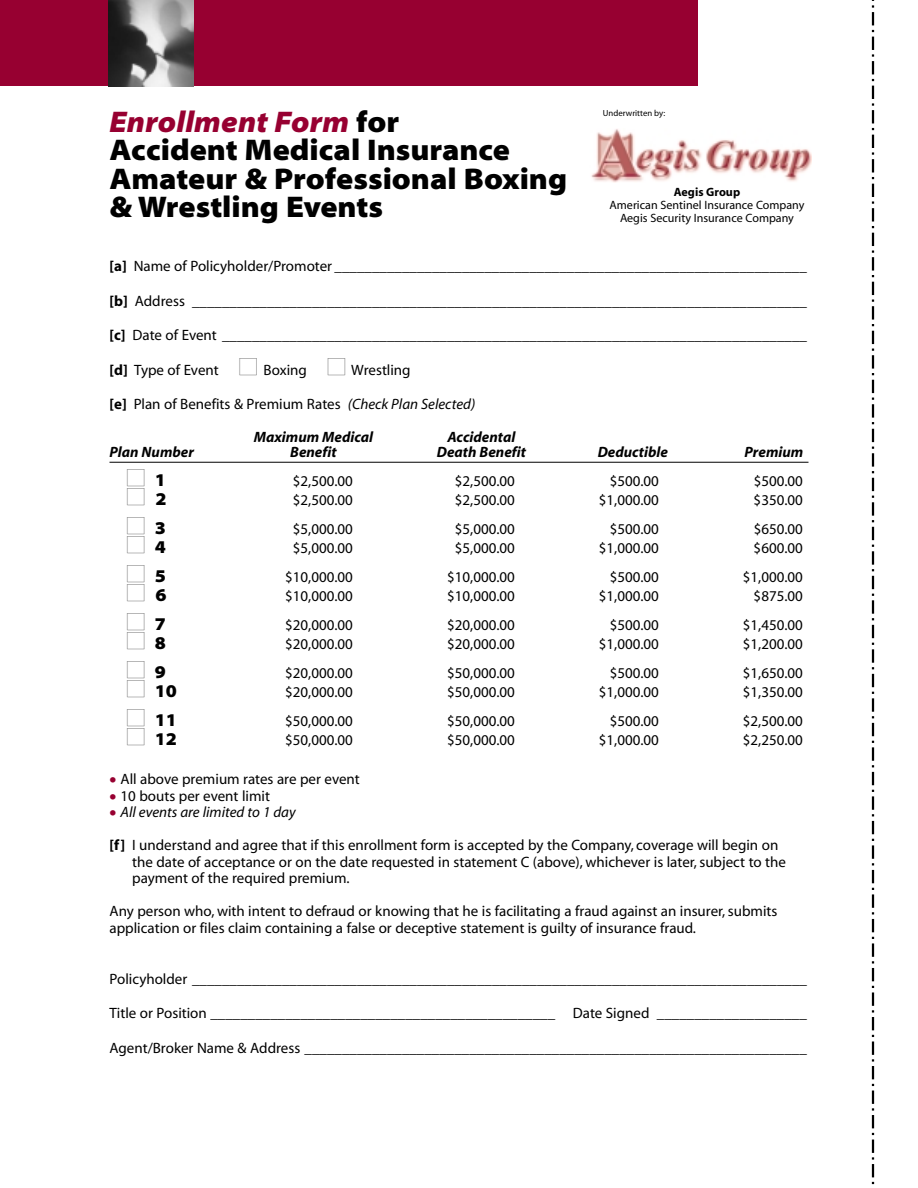
<style>
.page{position:relative;width:918px;height:1188px;background:#fff}
.page>*{position:absolute;margin:0;border:0;box-sizing:border-box;transform-origin:0 0}
.t1{font:30px/28.5px "Myriad MM 830 700";color:#000}
.t2{font:30px "Myriad MM It 830 700";color:#970031}
.t3{font:18px "Myriad MM 830 700";color:#000}
.t4{font:15px/16.5px "Myriad MM 400 600";color:#000}
.t5{font:15px "Myriad MM It 700 600";color:#000}
.t6{font:15px "Myriad MM It 400 600";color:#000}
.t7{font:12px/13.2px "Myriad MM 400 600";color:#000;text-align:center}
.t8{font:12px "Myriad MM 700 600";color:#000}
.t9{font:8.7px "Myriad MM 400 600";color:#000}
.s1{font-family:"Myriad MM 830 700";color:#000}
.s2{font-family:"Myriad MM 700 600"}
.s3{font-family:"Myriad MM It 400 600"}
.s4{font-family:"Myriad MM 830 700";font-size:18px;color:#970031}
</style>
<div class="page">
<div style="left:0;top:0;width:698px;height:86px;background:#970031"></div>
<hr style="left:110px;top:462px;width:698px;height:1px;background:#000">
<svg style="left:872px;top:0;width:2px;height:1185px"></svg>
<img style="left:108px;top:0;width:86px;height:86px">
<img style="left:591px;top:129px;width:220px;height:53px">
<h1 class="t2" style="left:110px;top:110px;width:291px">Enrollment Form <span class="s1">for</span></h1>
<h1 class="t1" style="left:110px;top:139px;width:459px">Accident Medical Insurance<br>Amateur &amp; Professional Boxing &amp; Wrestling Events</h1>
<p class="t9" style="left:603px;top:110px;width:64px">Underwritten by:</p>
<p class="t8" style="left:674px;top:188px;width:68px">Aegis Group</p>
<p class="t7" style="left:610px;top:200px;width:196px">American Sentinel Insurance Company<br>Aegis Security Insurance Company</p>
<p class="t4" style="left:110px;top:260px;width:699px"><span class="s2">[a]</span> Name of Policyholder/Promoter _______________________________________________________________</p>
<p class="t4" style="left:110px;top:294px;width:699px"><span class="s2">[b]</span> Address __________________________________________________________________________________</p>
<p class="t4" style="left:110px;top:329px;width:699px"><span class="s2">[c]</span> Date of Event ______________________________________________________________________________</p>
<p class="t4" style="left:110px;top:363px;width:111px"><span class="s2">[d]</span> Type of Event</p>
<p class="t4" style="left:264px;top:363px;width:45px">Boxing</p>
<p class="t4" style="left:351px;top:363px;width:61px">Wrestling</p>
<p class="t4" style="left:109px;top:398px;width:367px"><span class="s2">[e]</span> Plan of Benefits &amp; Premium Rates <span class="s3">(Check Plan Selected)</span></p>
<p class="t5" style="left:254px;top:432px;width:121px">Maximum Medical</p>
<p class="t5" style="left:448px;top:432px;width:69px">Accidental</p>
<p class="t5" style="left:110px;top:447px;width:86px">Plan Number</p>
<p class="t5" style="left:290px;top:447px;width:48px">Benefit</p>
<p class="t5" style="left:437px;top:447px;width:91px">Death Benefit</p>
<p class="t5" style="left:598px;top:447px;width:72px">Deductible</p>
<p class="t5" style="left:745px;top:447px;width:60px">Premium</p>
<p class="t3" style="left:155px;top:473px;width:13px">1</p>
<p class="t4" style="left:293px;top:474px;width:62px">$2,500.00</p>
<p class="t4" style="left:455px;top:474px;width:62px">$2,500.00</p>
<p class="t4" style="left:610px;top:474px;width:51px">$500.00</p>
<p class="t4" style="left:754px;top:474px;width:51px">$500.00</p>
<p class="t3" style="left:155px;top:493px;width:13px">2</p>
<p class="t4" style="left:293px;top:494px;width:62px">$2,500.00</p>
<p class="t4" style="left:455px;top:494px;width:62px">$2,500.00</p>
<p class="t4" style="left:599px;top:494px;width:62px">$1,000.00</p>
<p class="t4" style="left:754px;top:494px;width:51px">$350.00</p>
<p class="t3" style="left:155px;top:521px;width:13px">3</p>
<p class="t4" style="left:293px;top:522px;width:62px">$5,000.00</p>
<p class="t4" style="left:455px;top:522px;width:62px">$5,000.00</p>
<p class="t4" style="left:610px;top:522px;width:51px">$500.00</p>
<p class="t4" style="left:754px;top:522px;width:51px">$650.00</p>
<p class="t3" style="left:155px;top:541px;width:13px">4</p>
<p class="t4" style="left:293px;top:542px;width:62px">$5,000.00</p>
<p class="t4" style="left:455px;top:542px;width:62px">$5,000.00</p>
<p class="t4" style="left:599px;top:542px;width:62px">$1,000.00</p>
<p class="t4" style="left:754px;top:542px;width:51px">$600.00</p>
<p class="t3" style="left:155px;top:569px;width:13px">5</p>
<p class="t4" style="left:285px;top:570px;width:69px">$10,000.00</p>
<p class="t4" style="left:447px;top:570px;width:69px">$10,000.00</p>
<p class="t4" style="left:610px;top:570px;width:51px">$500.00</p>
<p class="t4" style="left:743px;top:570px;width:62px">$1,000.00</p>
<p class="t3" style="left:155px;top:589px;width:13px">6</p>
<p class="t4" style="left:285px;top:590px;width:69px">$10,000.00</p>
<p class="t4" style="left:447px;top:590px;width:69px">$10,000.00</p>
<p class="t4" style="left:599px;top:590px;width:62px">$1,000.00</p>
<p class="t4" style="left:754px;top:590px;width:51px">$875.00</p>
<p class="t3" style="left:155px;top:617px;width:13px">7</p>
<p class="t4" style="left:285px;top:618px;width:69px">$20,000.00</p>
<p class="t4" style="left:447px;top:618px;width:69px">$20,000.00</p>
<p class="t4" style="left:610px;top:618px;width:51px">$500.00</p>
<p class="t4" style="left:743px;top:618px;width:62px">$1,450.00</p>
<p class="t3" style="left:155px;top:637px;width:13px">8</p>
<p class="t4" style="left:285px;top:638px;width:69px">$20,000.00</p>
<p class="t4" style="left:447px;top:638px;width:69px">$20,000.00</p>
<p class="t4" style="left:599px;top:638px;width:62px">$1,000.00</p>
<p class="t4" style="left:743px;top:638px;width:62px">$1,200.00</p>
<p class="t3" style="left:155px;top:665px;width:13px">9</p>
<p class="t4" style="left:285px;top:666px;width:69px">$20,000.00</p>
<p class="t4" style="left:447px;top:666px;width:69px">$50,000.00</p>
<p class="t4" style="left:610px;top:666px;width:51px">$500.00</p>
<p class="t4" style="left:743px;top:666px;width:62px">$1,650.00</p>
<p class="t3" style="left:155px;top:685px;width:24px">10</p>
<p class="t4" style="left:285px;top:686px;width:69px">$20,000.00</p>
<p class="t4" style="left:447px;top:686px;width:69px">$50,000.00</p>
<p class="t4" style="left:599px;top:686px;width:62px">$1,000.00</p>
<p class="t4" style="left:743px;top:686px;width:62px">$1,350.00</p>
<p class="t3" style="left:155px;top:713px;width:24px">11</p>
<p class="t4" style="left:285px;top:714px;width:69px">$50,000.00</p>
<p class="t4" style="left:447px;top:714px;width:69px">$50,000.00</p>
<p class="t4" style="left:610px;top:714px;width:51px">$500.00</p>
<p class="t4" style="left:743px;top:714px;width:62px">$2,500.00</p>
<p class="t3" style="left:155px;top:733px;width:24px">12</p>
<p class="t4" style="left:285px;top:734px;width:69px">$50,000.00</p>
<p class="t4" style="left:447px;top:734px;width:69px">$50,000.00</p>
<p class="t4" style="left:599px;top:734px;width:62px">$1,000.00</p>
<p class="t4" style="left:743px;top:734px;width:62px">$2,250.00</p>
<p class="t4" style="left:110px;top:773px;width:252px"><span class="s4">•</span> All above premium rates are per event</p>
<p class="t4" style="left:110px;top:789px;width:162px"><span class="s4">•</span> 10 bouts per event limit</p>
<p class="t6" style="left:110px;top:807px;width:188px"><span class="s4">•</span> All events are limited to 1 day</p>
<p class="t4" style="left:132px;top:839px;width:655px;text-indent:-23px"><span class="s2">[f]</span> I understand and agree that if this enrollment form is accepted by the Company, coverage will begin on the date of acceptance or on the date requested in statement C (above), whichever is later, subject to the payment of the required premium.</p>
<p class="t4" style="left:110px;top:905px;width:669px">Any person who, with intent to defraud or knowing that he is facilitating a fraud against an insurer, submits application or files claim containing a false or deceptive statement is guilty of insurance fraud.</p>
<p class="t4" style="left:110px;top:972px;width:699px">Policyholder __________________________________________________________________________________</p>
<p class="t4" style="left:110px;top:1007px;width:699px">Title or Position ______________________________________________ Date Signed ____________________</p>
<p class="t4" style="left:110px;top:1041px;width:699px">Agent/Broker Name &amp; Address ___________________________________________________________________</p>
</div>
